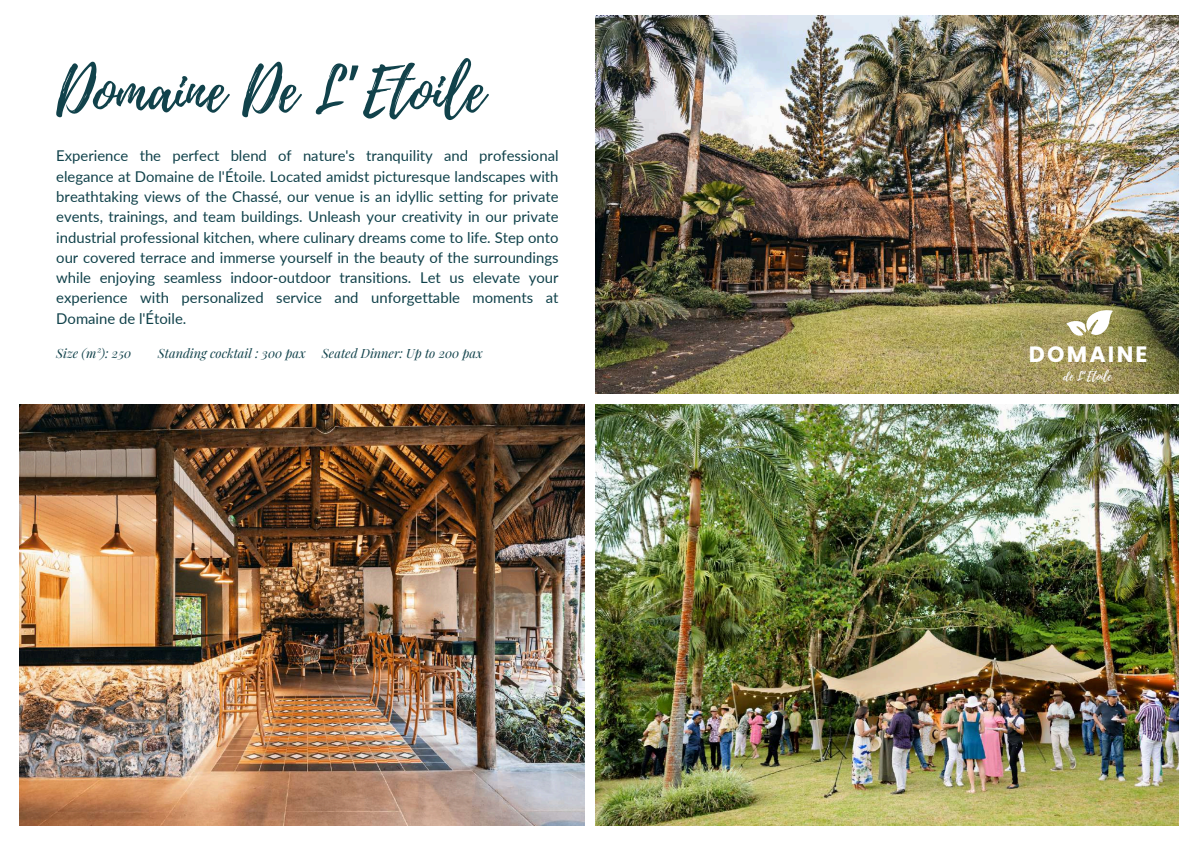
<style>
.page{position:relative;width:1191px;height:843px;background:#fff}
.page>*{position:absolute;margin:0;border:0;box-sizing:border-box;transform-origin:0 0}
.t1{font:60.1px "Playlist Script";color:#11424b}
.t2{font:700 22.1px "Poppins";letter-spacing:.1em;color:#fff}
.t3{font:14.9px/20.2px "Lato";color:#11424b;text-align:justify}
.t4{font:italic 12.7px "Playfair Display";color:#11424b}
.t5{font:12.2px "Playlist Script";color:#fff}
.s1{font-family:"Noto Sans Gurmukhi"}
</style>
<div class="page">
<img style="left:19px;top:404px;width:566px;height:421px">
<img style="left:595px;top:404px;width:582px;height:421px">
<img style="left:595px;top:15px;width:582px;height:378px">
<svg style="left:1066px;top:309px;width:46px;height:26px"></svg>
<h1 class="t1" style="left:56px;top:48px;width:429px">Domaine De L<span class="s1">’</span>Etoile</h1>
<p class="t3" style="left:56px;top:145px;width:503px">Experience the perfect blend of nature's tranquility and professional elegance at Domaine de l'Étoile. Located amidst picturesque landscapes with breathtaking views of the Chassé, our venue is an idyllic setting for private events, trainings, and team buildings. Unleash your creativity in our private industrial professional kitchen, where culinary dreams come to life. Step onto our covered terrace and immerse yourself in the beauty of the surroundings while enjoying seamless indoor-outdoor transitions. Let us elevate your experience with personalized service and unforgettable moments at Domaine de l'Étoile.</p>
<p class="t4" style="left:56px;top:344px;width:77px">Size (m²): 250</p>
<p class="t4" style="left:158px;top:344px;width:150px">Standing cocktail : 300 pax</p>
<p class="t4" style="left:322px;top:344px;width:162px">Seated Dinner: Up to 200 pax</p>
<h2 class="t2" style="left:1028px;top:338px;width:120px">DOMAINE</h2>
<p class="t5" style="left:1063px;top:367px;width:49px">de L<span class="s1">’</span>Étoile</p>
</div>
